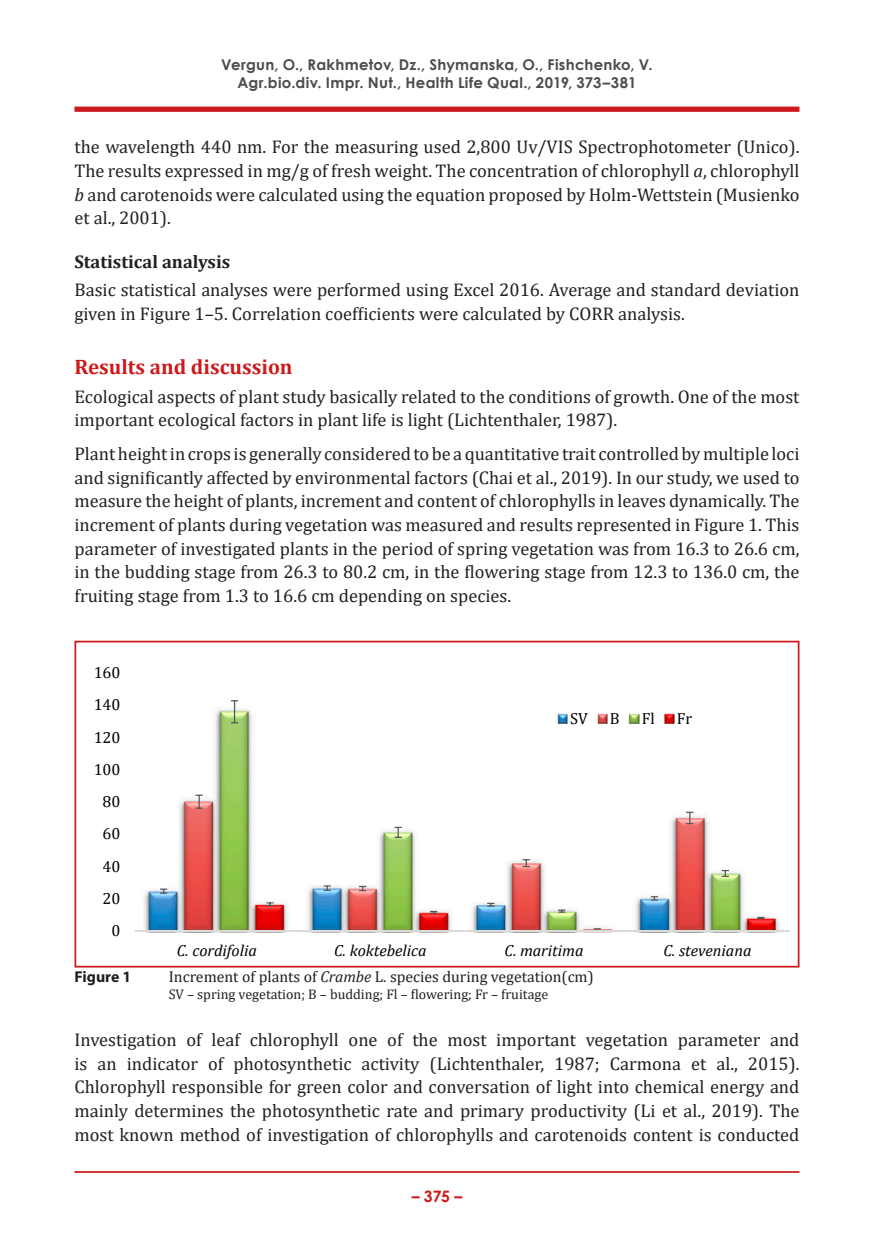
<style>
.page{position:relative;width:874px;height:1241px;background:#fff}
.page>*{position:absolute;margin:0;border:0;box-sizing:border-box;transform-origin:0 0}
.t1{font:700 21px "Cambria";color:#cd191b}
.t2{font:18.38px/23.6px "Cambria";color:#231f20;text-align:justify}
.t3{font:700 18.38px "Cambria";color:#231f20}
.t4{font:italic 16.1px "Cambria";color:#000}
.t5{font:16.1px "Cambria";letter-spacing:-.005em;color:#000}
.t6{font:15.75px "Cambria";color:#231f20}
.t7{font:700 15.75px "Myriad Pro";color:#231f20}
.t8{font:700 15.75px "Century Gothic";color:#cd191b}
.t9{font:700 14.88px/17.8px "Century Gothic";letter-spacing:.02em;color:#4b4c4d;text-align:center}
.t10{font:14px "Cambria";color:#231f20}
.s1{font-style:italic}
</style>
<div class="page">
<hr style="left:74px;top:1170px;width:725px;height:2px;background:#cd191b">
<div style="left:74px;top:107px;width:725px;height:5px;background:#cd191b"></div>
<img style="left:141px;top:708px;width:641px;height:224px">
<svg style="left:160px;top:888px;width:7px;height:5px"></svg>
<svg style="left:323px;top:885px;width:8px;height:5px"></svg>
<svg style="left:487px;top:902px;width:7px;height:4px"></svg>
<svg style="left:650px;top:896px;width:7px;height:4px"></svg>
<svg style="left:195px;top:794px;width:8px;height:14px"></svg>
<svg style="left:359px;top:885px;width:7px;height:6px"></svg>
<svg style="left:522px;top:858px;width:7px;height:9px"></svg>
<svg style="left:685px;top:811px;width:8px;height:13px"></svg>
<svg style="left:231px;top:700px;width:7px;height:23px"></svg>
<svg style="left:394px;top:826px;width:7px;height:11px"></svg>
<svg style="left:558px;top:909px;width:7px;height:3px"></svg>
<svg style="left:721px;top:869px;width:7px;height:7px"></svg>
<svg style="left:266px;top:902px;width:7px;height:4px"></svg>
<svg style="left:430px;top:910px;width:7px;height:3px"></svg>
<svg style="left:756px;top:916px;width:8px;height:3px"></svg>
<hr style="left:135px;top:930px;width:654px;height:1px;background:#dadada">
<svg style="left:557px;top:713px;width:10px;height:10px"></svg>
<svg style="left:597px;top:713px;width:10px;height:10px"></svg>
<svg style="left:628px;top:713px;width:10px;height:10px"></svg>
<svg style="left:663px;top:713px;width:11px;height:10px"></svg>
<div style="left:74px;top:640px;width:725px;height:327px;border:2px solid #cd191b"></div>
<p class="t9" style="left:221px;top:55px;width:432px">Vergun, O., Rakhmetov, Dz., Shymanska, O., Fishchenko, V.<br>Agr.bio.div. Impr. Nut., Health Life Qual., 2019, 373–381</p>
<p class="t2" style="left:74px;top:135px;width:726px">the wavelength 440 nm. For the measuring used 2,800 Uv/VIS Spectrophotometer (Unico).<br>The results expressed in mg/g of fresh weight. The concentration of chlorophyll <span class="s1">a</span>, chlorophyll <span class="s1">b</span> and carotenoids were calculated using the equation proposed by Holm-Wettstein (Musienko et al., 2001).</p>
<p class="t3" style="left:74px;top:248px;width:157px">Statistical analysis</p>
<p class="t2" style="left:74px;top:278px;width:726px">Basic statistical analyses were performed using Excel 2016. Average and standard deviation given in Figure 1–5. Correlation coefficients were calculated by CORR analysis.</p>
<p class="t1" style="left:74px;top:352px;width:219px">Results and discussion</p>
<p class="t2" style="left:74px;top:384px;width:726px">Ecological aspects of plant study basically related to the conditions of growth. One of the most important ecological factors in plant life is light (Lichtenthaler, 1987).</p>
<p class="t2" style="left:74px;top:441px;width:726px">Plant height in crops is generally considered to be a quantitative trait controlled by multiple loci and significantly affected by environmental factors (Chai et al., 2019). In our study, we used to measure the height of plants, increment and content of chlorophylls in leaves dynamically. The increment of plants during vegetation was measured and results represented in Figure 1. This parameter of investigated plants in the period of spring vegetation was from 16.3 to 26.6 cm, in the budding stage from 26.3 to 80.2 cm, in the flowering stage from 12.3 to 136.0 cm, the fruiting stage from 1.3 to 16.6 cm depending on species.</p>
<p class="t5" style="left:94px;top:663px;width:28px">160</p>
<p class="t5" style="left:94px;top:695px;width:28px">140</p>
<p class="t5" style="left:94px;top:727px;width:28px">120</p>
<p class="t5" style="left:94px;top:759px;width:28px">100</p>
<p class="t5" style="left:103px;top:792px;width:19px">80</p>
<p class="t5" style="left:103px;top:824px;width:19px">60</p>
<p class="t5" style="left:103px;top:856px;width:19px">40</p>
<p class="t5" style="left:103px;top:888px;width:19px">20</p>
<p class="t5" style="left:111px;top:921px;width:10px">0</p>
<p class="t5" style="left:570px;top:709px;width:19px">SV</p>
<p class="t5" style="left:609px;top:709px;width:11px">B</p>
<p class="t5" style="left:641px;top:709px;width:14px">Fl</p>
<p class="t5" style="left:676px;top:709px;width:17px">Fr</p>
<p class="t4" style="left:177px;top:939px;width:82px">C. cordifolia</p>
<p class="t4" style="left:334px;top:939px;width:94px">C. koktebelica</p>
<p class="t4" style="left:504px;top:939px;width:80px">C. maritima</p>
<p class="t4" style="left:663px;top:939px;width:89px">C. steveniana</p>
<p class="t7" style="left:74px;top:966px;width:58px">Figure 1</p>
<p class="t6" style="left:169px;top:967px;width:426px">Increment of plants of <span class="s1">Crambe</span> L. species during vegetation(cm)</p>
<p class="t10" style="left:169px;top:985px;width:381px">SV – spring vegetation; B – budding; Fl – flowering; Fr – fruitage</p>
<p class="t2" style="left:74px;top:1027px;width:726px">Investigation of leaf chlorophyll one of the most important vegetation parameter and is an indicator of photosynthetic activity (Lichtenthaler, 1987; Carmona et al., 2015).<br>Chlorophyll responsible for green color and conversation of light into chemical energy and mainly determines the photosynthetic rate and primary productivity (Li et al., 2019). The most known method of investigation of chlorophylls and carotenoids content is conducted</p>
<p class="t8" style="left:411px;top:1183px;width:52px">– 375 –</p>
</div>
